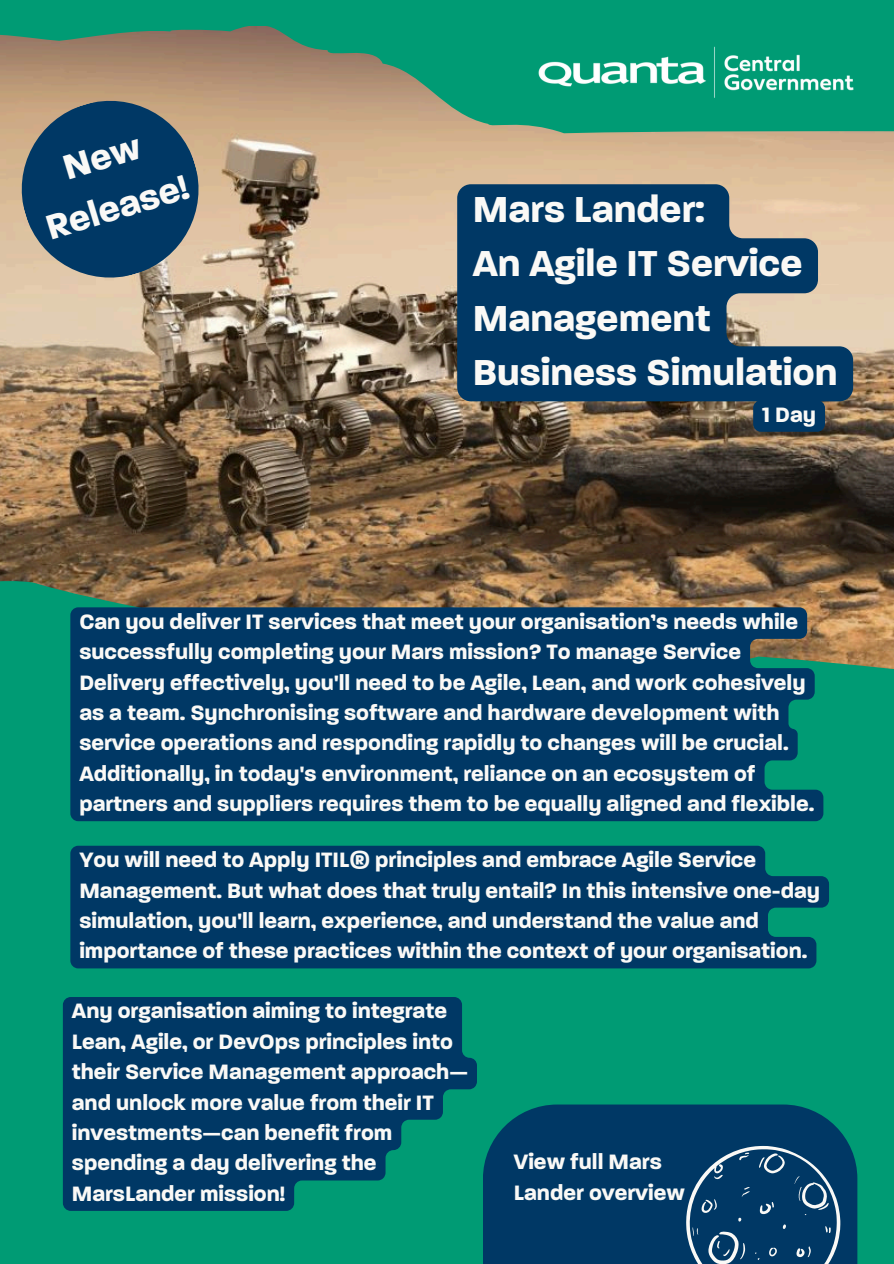
<style>
.page{position:relative;width:894px;height:1264px;background:#fff}
.page>*{position:absolute;margin:0;border:0;box-sizing:border-box;transform-origin:0 0}
.t1{font:700 39px/54px "Paralucent";color:#faf9f6}
.t2{font:700 37.5px/51.8px "Paralucent";color:#faf9f6;text-align:center}
.t3{font:700 22.5px/30.3px "Paralucent";color:#faf9f6}
</style>
<div class="page">
<div style="left:0;top:0;width:893px;height:1263px;background:#009b74"></div>
<img style="left:0;top:26px;width:893px;height:642px">
<svg style="left:11px;top:91px;width:198px;height:197px;background:#4f6776"></svg>
<svg style="left:457px;top:184px;width:395px;height:217px;background:#285171"></svg>
<div style="left:753px;top:400px;width:71px;height:32px;background:#003865;border-radius:8px"></div>
<div style="left:70px;top:607px;width:753px;height:214px;background:#003865"></div>
<div style="left:70px;top:845px;width:758px;height:123px;background:#003865"></div>
<svg style="left:63px;top:997px;width:414px;height:213px;background:#004567"></svg>
<div style="left:483px;top:1104px;width:373px;height:159px;background:#003865"></div>
<svg style="left:685px;top:1145px;width:155px;height:118px;background:#1d4e75"></svg>
<img style="left:525px;top:34px;width:341px;height:77px">
<h1 class="t2" style="left:25px;top:156px;width:148px;rotate:-17deg">New<br>Release!</h1>
<p class="t1" style="left:472px;top:185px;width:366px">Mars Lander:<br>An Agile IT Service<br>Management<br>Business Simulation</p>
<h1 class="t3" style="left:762px;top:400px;width:55px">1 Day</h1>
<p class="t3" style="left:79px;top:607px;width:736px">Can you deliver IT services that meet your organisation’s needs while successfully completing your Mars mission? To manage Service Delivery effectively, you'll need to be Agile, Lean, and work cohesively as a team. Synchronising software and hardware development with service operations and responding rapidly to changes will be crucial.<br>Additionally, in today's environment, reliance on an ecosystem of partners and suppliers requires them to be equally aligned and flexible.</p>
<p class="t3" style="left:79px;top:845px;width:742px">You will need to Apply ITIL® principles and embrace Agile Service Management. But what does that truly entail? In this intensive one-day simulation, you'll learn, experience, and understand the value and importance of these practices within the context of your organisation.</p>
<p class="t3" style="left:72px;top:997px;width:397px">Any organisation aiming to integrate<br>Lean, Agile, or DevOps principles into their Service Management approach— and unlock more value from their IT investments—can benefit from spending a day delivering the<br>MarsLander mission!</p>
<p class="t3" style="left:514px;top:1146px;width:172px;line-height:31.5px">View full Mars<br>Lander overview</p>
</div>
